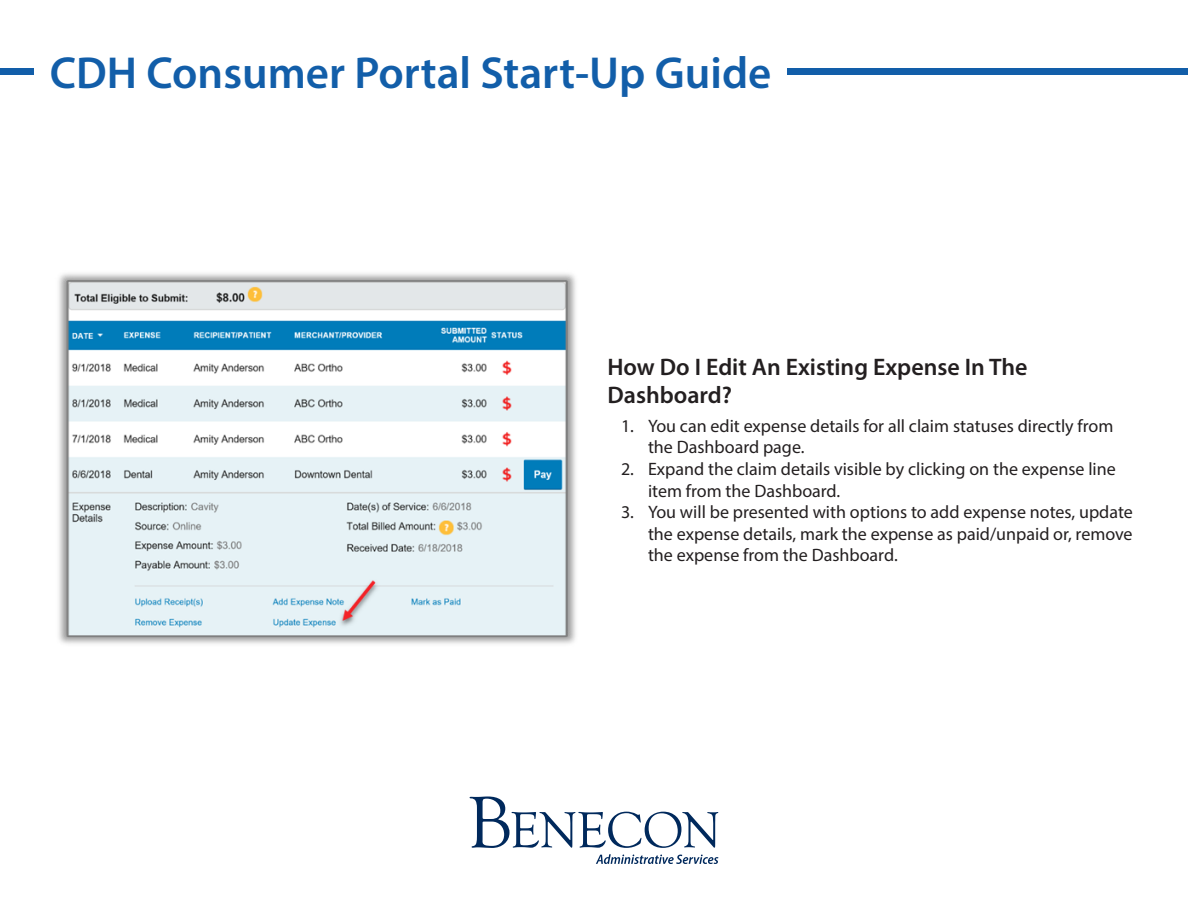
<style>
.page{position:relative;width:1188px;height:918px;background:#fff}
.page>*{position:absolute;margin:0;border:0;box-sizing:border-box;transform-origin:0 0}
.t1{font:600 45px "Myriad Pro";color:#125ea9}
.Heading{font:600 24px/28.8px "Myriad Pro";color:#231f20}
.t2{font:18px/21.6px "Myriad Pro";color:#231f20}
</style>
<div class="page">
<div style="left:787px;top:69px;width:401px;height:6px;background:#125ea9"></div>
<div style="left:0;top:69px;width:34px;height:6px;background:#125ea9"></div>
<svg style="left:470px;top:797px;width:248px;height:51px"></svg>
<svg style="left:596px;top:854px;width:122px;height:10px"></svg>
<img style="left:58px;top:273px;width:518px;height:371px">
<h1 class="t1" style="left:50px;top:44px;width:723px">CDH Consumer Portal Start-Up Guide</h1>
<p class="Heading" style="left:608px;top:352px;width:421px">How Do I Edit An Existing Expense In The<br>Dashboard?</p>
<p class="t2" style="left:648px;top:415px;width:467px;text-indent:-27px">1. You can edit expense details for all claim statuses directly from the Dashboard page.</p>
<p class="t2" style="left:648px;top:458px;width:469px;text-indent:-27px">2. Expand the claim details visible by clicking on the expense line item from the Dashboard.</p>
<p class="t2" style="left:648px;top:501px;width:486px;text-align:justify;text-indent:-27px">3. You will be presented with options to add expense notes, update the expense details, mark the expense as paid/unpaid or, remove the expense from the Dashboard.</p>
</div>
